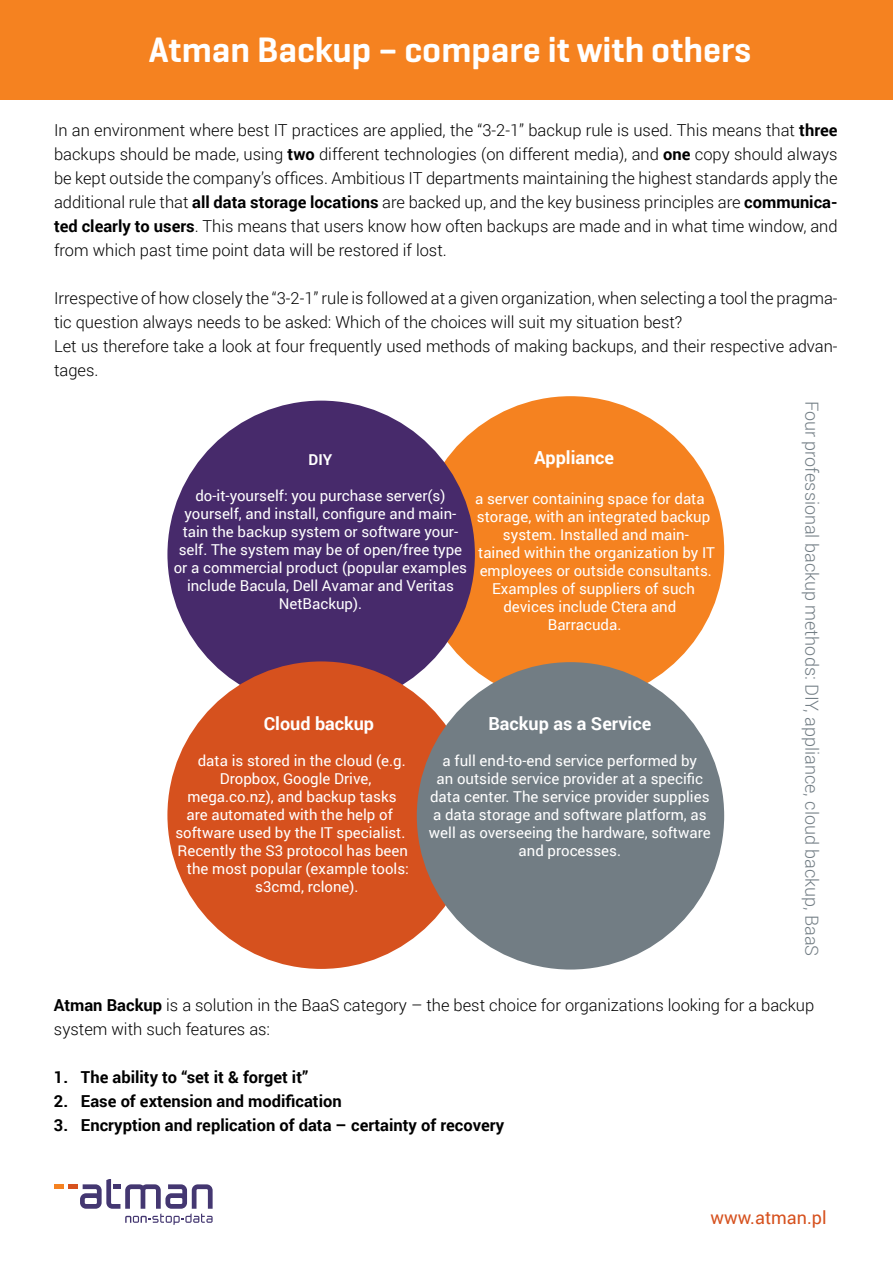
<style>
.page{position:relative;width:893px;height:1263px;background:#fff}
.page>*{position:absolute;margin:0;border:0;box-sizing:border-box;transform-origin:0 0}
.t1{font:600 36px "Geogrotesque";color:#fff}
.t2{font:300 18px "Roboto";color:#727d84}
.t3{font:700 18px "Roboto";color:#fff}
.t4{font:18px "Roboto";color:#d6511e}
.t5{font:300 16.5px/24px "Roboto";color:#000}
.t6{font:700 16.5px "Roboto";color:#000}
.t7{font:15px/18px "Roboto";color:#fff;text-align:center}
.t8{font:700 15px "Roboto";color:#fff}
.s1{font-weight:700}
</style>
<div class="page">
<div style="left:0;top:0;width:893px;height:100px;background:#f58220"></div>
<div style="left:419px;top:398px;width:303px;height:303px;background:#f58220;border-radius:50%"></div>
<div style="left:170px;top:403px;width:303px;height:303px;background:#472a6b;border-radius:50%"></div>
<div style="left:170px;top:664px;width:303px;height:303px;background:#d6511e;border-radius:50%"></div>
<div style="left:419px;top:664px;width:303px;height:303px;background:#727d84;border-radius:50%"></div>
<div style="left:68px;top:1184px;width:9px;height:5px;background:#d7511e"></div>
<div style="left:54px;top:1184px;width:9px;height:5px;background:#f58220"></div>
<svg style="left:80px;top:1179px;width:133px;height:45px"></svg>
<h1 class="t1" style="left:149px;top:27px;width:604px">Atman Backup – compare it with others</h1>
<p class="t5" style="left:54px;top:118px;width:785px;text-align:justify">In an environment where best IT practices are applied, the “3-2-1” backup rule is used. This means that <span class="s1">three </span>backups should be made, using <span class="s1">two</span> different technologies (on different media), and <span class="s1">one</span> copy should always be kept outside the company’s offices. Ambitious IT departments maintaining the highest standards apply the additional rule that <span class="s1">all data storage locations</span> are backed up, and the key business principles are <span class="s1">communica&shy;ted clearly to users</span>. This means that users know how often backups are made and in what time window, and from which past time point data will be restored if lost.</p>
<p class="t5" style="left:54px;top:286px;width:785px">Irrespective of how closely the “3-2-1” rule is followed at a given organization, when selecting a tool the pragma&shy;tic question always needs to be asked: Which of the choices will suit my situation best?<br>Let us therefore take a look at four frequently used methods of making backups, and their respective advan&shy;tages.</p>
<p class="t8" style="left:309px;top:449px;width:25px">DIY</p>
<p class="t7" style="left:174px;top:486px;width:295px">do-it-yourself: you purchase server(s) yourself, and install, configure and main&shy;tain the backup system or software your&shy;self. The system may be of open/free type or a commercial product (popular examples include Bacula, Dell Avamar and Veritas NetBackup).</p>
<p class="t3" style="left:534px;top:445px;width:82px">Appliance</p>
<p class="t7" style="left:475px;top:489px;width:231px">a server containing space for data</p>
<p class="t7" style="left:477px;top:507px;width:235px">storage, with an integrated backup</p>
<p class="t7" style="left:503px;top:525px;width:187px">system. Installed and main-</p>
<p class="t7" style="left:478px;top:543px;width:238px">tained within the organization by IT</p>
<p class="t7" style="left:480px;top:561px;width:234px">employees or outside consultants.</p>
<p class="t7" style="left:492px;top:579px;width:204px">Examples of suppliers of such</p>
<p class="t7" style="left:503px;top:597px;width:174px">devices include Ctera and</p>
<p class="t7" style="left:548px;top:615px;width:75px">Barracuda.</p>
<p class="t3" style="left:264px;top:710px;width:112px">Cloud backup</p>
<p class="t7" style="left:198px;top:751px;width:209px">data is stored in the cloud (e.g.</p>
<p class="t7" style="left:220px;top:769px;width:153px">Dropbox, Google Drive,</p>
<p class="t7" style="left:187px;top:787px;width:211px">mega.co.nz), and backup tasks</p>
<p class="t7" style="left:187px;top:805px;width:208px">are automated with the help of</p>
<p class="t7" style="left:175px;top:823px;width:232px">software used by the IT specialist.</p>
<p class="t7" style="left:177px;top:841px;width:232px">Recently the S3 protocol has been</p>
<p class="t7" style="left:187px;top:859px;width:224px">the most popular (example tools:</p>
<p class="t7" style="left:255px;top:877px;width:105px">s3cmd, rclone).</p>
<p class="t3" style="left:488px;top:711px;width:164px">Backup as a Service</p>
<p class="t7" style="left:429px;top:751px;width:283px">a full end-to-end service performed by<br>an outside service provider at a specific data center. The service provider supplies a data storage and software platform, as well as overseeing the hardware, software and processes.</p>
<p class="t2" style="left:824px;top:401px;width:557px;rotate:90deg">Four professional backup methods: DIY, appliance, cloud backup, BaaS</p>
<p class="t5" style="left:54px;top:992px;width:762px"><span class="s1">Atman Backup</span> is a solution in the BaaS category – the best choice for organizations looking for a backup system with such features as:</p>
<p class="t6" style="left:54px;top:1065px;width:256px">1. The ability to “set it &amp; forget it”</p>
<p class="t6" style="left:54px;top:1089px;width:289px">2. Ease of extension and modification</p>
<p class="t6" style="left:54px;top:1113px;width:452px">3. Encryption and replication of data – certainty of recovery</p>
<p class="t4" style="left:710px;top:1205px;width:118px">www.atman.pl</p>
</div>
